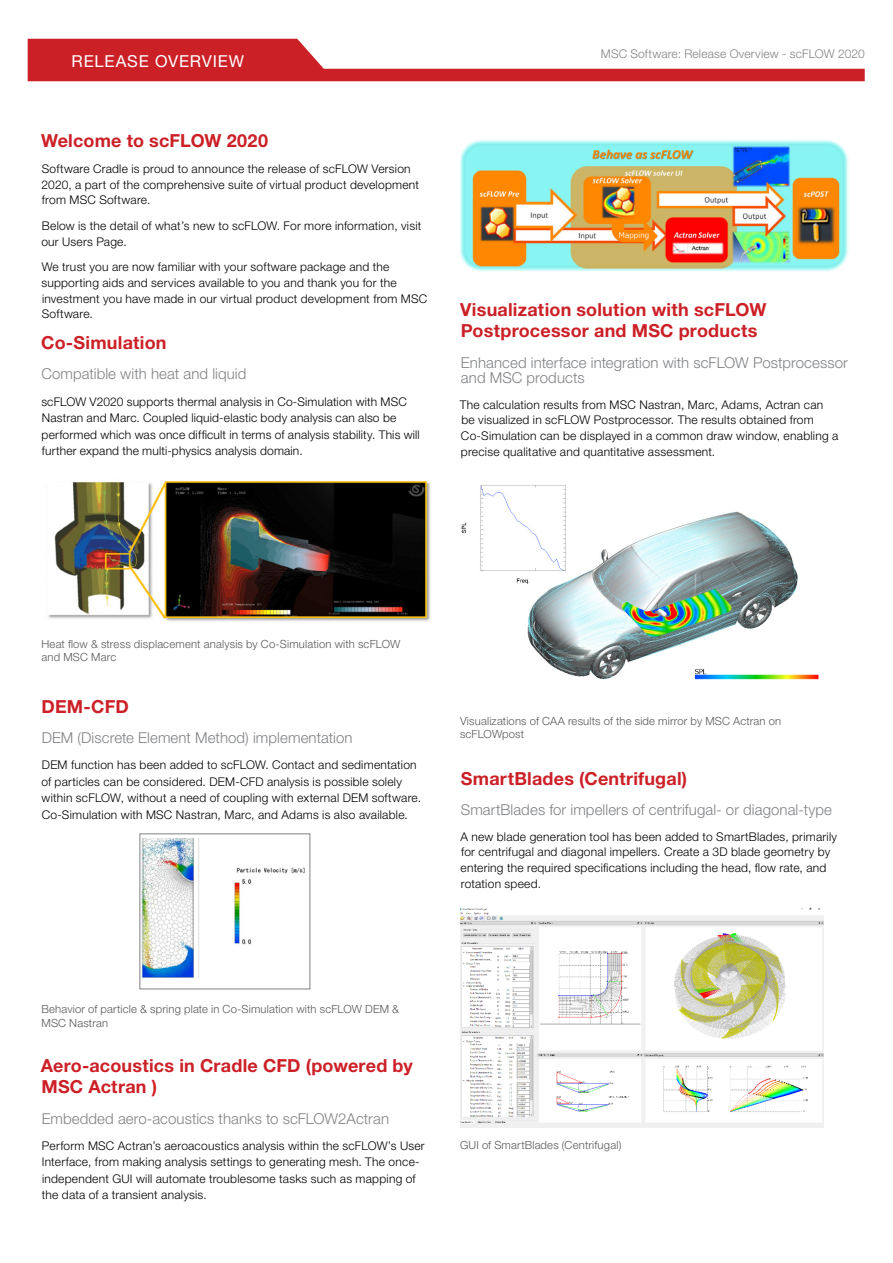
<style>
.page{position:relative;width:893px;height:1263px;background:#fff}
.page>*{position:absolute;margin:0;border:0;box-sizing:border-box;transform-origin:0 0}
.t1{font:700 18px/21.6px "Helvetica Neue LT Pro";letter-spacing:.01em;color:#cc2027}
.t2{font:16.5px "Helvetica Neue LT Pro";letter-spacing:.05em;color:#fff}
.t3{font:300 15px/15.8px "Helvetica Neue LT Pro";letter-spacing:.005em;color:#808285}
.t4{font:300 12px/15.8px "Helvetica Neue LT Pro";letter-spacing:.02em;color:#000}
.t5{font:300 12px "Helvetica Neue LT Pro";letter-spacing:.015em;color:#808285}
.t6{font:300 11.25px/13.5px "Helvetica Neue LT Pro";letter-spacing:.015em;color:#58595b}
</style>
<div class="page">
<img style="left:460px;top:140px;width:388px;height:132px">
<img style="left:142px;top:838px;width:163px;height:140px">
<div style="left:140px;top:834px;width:170px;height:155px;border:1px solid #808285"></div>
<img style="left:48px;top:481px;width:383px;height:141px">
<svg style="left:28px;top:39px;width:837px;height:42px"></svg>
<img style="left:461px;top:485px;width:358px;height:195px">
<img style="left:460px;top:907px;width:364px;height:221px">
<h2 class="t2" style="left:72px;top:51px;width:174px">RELEASE OVERVIEW</h2>
<h1 class="t1" style="left:41px;top:130px;width:228px">Welcome to scFLOW 2020</h1>
<p class="t4" style="left:42px;top:161px;width:379px">Software Cradle is proud to announce the release of scFLOW Version<br>2020, a part of the comprehensive suite of virtual product development from MSC Software.</p>
<p class="t4" style="left:41px;top:218px;width:382px">Below is the detail of what’s new to scFLOW. For more information, visit our Users Page.</p>
<p class="t4" style="left:41px;top:259px;width:387px">We trust you are now familiar with your software package and the supporting aids and services available to you and thank you for the investment you have made in our virtual product development from MSC Software.</p>
<h1 class="t1" style="left:41px;top:331px;width:127px">Co-Simulation</h1>
<p class="t3" style="left:41px;top:366px;width:206px">Compatible with heat and liquid</p>
<p class="t4" style="left:41px;top:393px;width:380px;line-height:16.5px">scFLOW V2020 supports thermal analysis in Co-Simulation with MSC Nastran and Marc. Coupled liquid-elastic body analysis can also be performed which was once difficult in terms of analysis stability. This will further expand the multi-physics analysis domain.</p>
<p class="t5" style="left:601px;top:46px;width:265px">MSC Software: Release Overview - scFLOW 2020</p>
<h1 class="t1" style="left:460px;top:298px;width:308px">Visualization solution with scFLOW<br>Postprocessor and MSC products</h1>
<p class="t3" style="left:461px;top:354px;width:388px">Enhanced interface integration with scFLOW Postprocessor and MSC products</p>
<p class="t4" style="left:460px;top:396px;width:380px">The calculation results from MSC Nastran, Marc, Adams, Actran can be visualized in scFLOW Postprocessor. The results obtained from Co-Simulation can be displayed in a common draw window, enabling a precise qualitative and quantitative assessment.</p>
<p class="t6" style="left:41px;top:637px;width:360px">Heat flow &amp; stress displacement analysis by Co-Simulation with scFLOW and MSC Marc</p>
<h1 class="t1" style="left:42px;top:695px;width:89px">DEM-CFD</h1>
<p class="t3" style="left:42px;top:729px;width:312px">DEM (Discrete Element Method) implementation</p>
<p class="t4" style="left:41px;top:756px;width:381px;line-height:16.5px">DEM function has been added to scFLOW. Contact and sedimentation of particles can be considered. DEM-CFD analysis is possible solely within scFLOW, without a need of coupling with external DEM software.<br>Co-Simulation with MSC Nastran, Marc, and Adams is also available.</p>
<p class="t6" style="left:460px;top:714px;width:323px">Visualizations of CAA results of the side mirror by MSC Actran on scFLOWpost</p>
<h1 class="t1" style="left:461px;top:767px;width:228px">SmartBlades (Centrifugal)</h1>
<p class="t3" style="left:461px;top:801px;width:373px">SmartBlades for impellers of centrifugal- or diagonal-type</p>
<p class="t4" style="left:460px;top:828px;width:378px">A new blade generation tool has been added to SmartBlades, primarily for centrifugal and diagonal impellers. Create a 3D blade geometry by entering the required specifications including the head, flow rate, and rotation speed.</p>
<p class="t6" style="left:41px;top:1002px;width:359px">Behavior of particle &amp; spring plate in Co-Simulation with scFLOW DEM &amp;<br>MSC Nastran</p>
<h1 class="t1" style="left:41px;top:1054px;width:374px">Aero-acoustics in Cradle CFD (powered by<br>MSC Actran )</h1>
<p class="t3" style="left:42px;top:1110px;width:349px">Embedded aero-acoustics thanks to scFLOW2Actran</p>
<p class="t4" style="left:42px;top:1137px;width:384px;line-height:16.5px">Perform MSC Actran’s aeroacoustics analysis within the scFLOW’s User Interface, from making analysis settings to generating mesh. The once&shy;independent GUI will automate troublesome tasks such as mapping of the data of a transient analysis.</p>
<p class="t6" style="left:460px;top:1138px;width:163px">GUI of SmartBlades (Centrifugal)</p>
</div>
